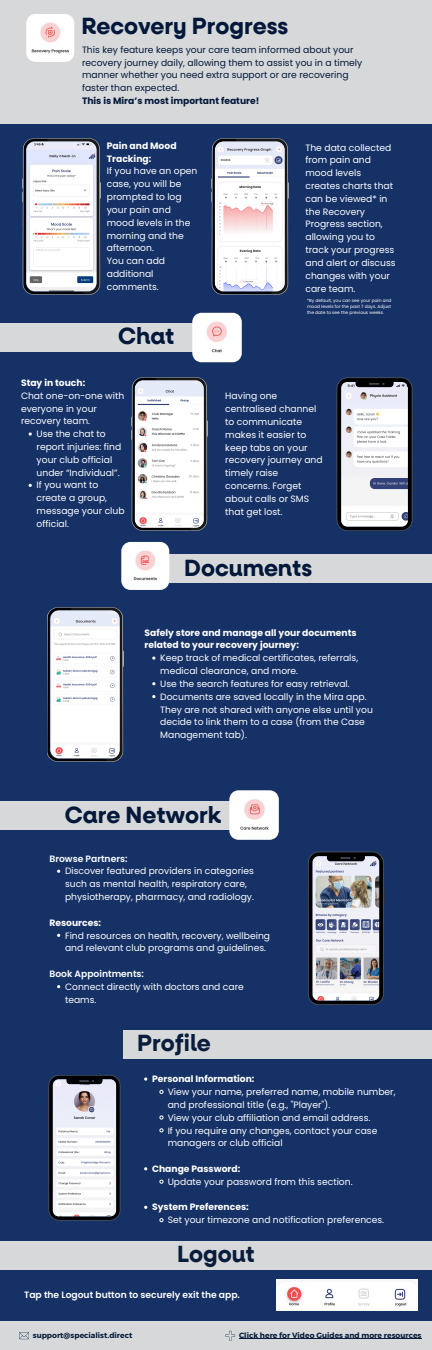
<style>
.page{position:relative;width:432px;height:1350px;background:#153166}
.page>*{position:absolute;margin:0;border:0;box-sizing:border-box;transform-origin:0 0}
.t1{font:700 23.13px "Neulis Alt";color:#01183a}
.t2{font:700 23.13px "Neulis Alt";color:#081d3c}
.t3{font:9.18px/12.8px "Poppins";color:#fff}
.t4{font:9.18px/12.8px "Poppins";color:#01183a}
.t5{font:700 9.18px/12.8px "Poppins";color:#fff}
.t6{font:600 9.18px "Poppins";color:#fff}
.t7{font:700 7.62px "Montserrat";color:#081d3c}
.t8{font:4.38px/6.1px "Poppins";color:#fff;text-align:justify}
.s1{font-weight:700}
</style>
<div class="page">
<div style="left:0;top:1321px;width:432px;height:29px;background:#d7d8d9"></div>
<div style="left:0;top:323px;width:236px;height:29px;background:#d7d8d9"></div>
<div style="left:123px;top:1030px;width:309px;height:29px;background:#d7d8d9"></div>
<div style="left:0;top:1241px;width:432px;height:29px;background:#d7d8d9"></div>
<svg style="left:48px;top:1075px;width:73px;height:146px;background:#bebfc4"></svg>
<img style="left:192px;top:313px;width:50px;height:49px">
<img style="left:131px;top:377px;width:77px;height:154px">
<svg style="left:336px;top:377px;width:78px;height:154px;background:#b7b9bf"></svg>
<div style="left:159px;top:554px;width:273px;height:29px;background:#d7d8d9"></div>
<img style="left:121px;top:542px;width:48px;height:48px;border-radius:9px">
<img style="left:47px;top:608px;width:76px;height:153px">
<div style="left:0;top:801px;width:237px;height:29px;background:#d7d8d9"></div>
<img style="left:229px;top:790px;width:50px;height:50px">
<img style="left:307px;top:852px;width:78px;height:153px">
<div style="left:0;top:0;width:432px;height:124px;background:#d7d8d9"></div>
<img style="left:26px;top:14px;width:48px;height:48px;border-radius:9px">
<img style="left:23px;top:139px;width:77px;height:155px">
<img style="left:211px;top:139px;width:78px;height:155px">
<svg style="left:19px;top:1332px;width:10px;height:7px"></svg>
<svg style="left:226px;top:1331px;width:9px;height:9px"></svg>
<img style="left:276px;top:1280px;width:142px;height:31px">
<svg style="left:144px;top:1077px;width:3px;height:4px"></svg>
<hr style="left:239px;top:1338px;width:183px;height:1px;background:#081d3c">
<svg style="left:29px;top:432px;width:3px;height:4px"></svg>
<p class="t1" style="left:81px;top:16px;width:208px">Recovery Progress</p>
<p class="t4" style="left:82px;top:43px;width:282px">This key feature keeps your care team informed about your recovery journey daily, allowing them to assist you in a timely manner whether you need extra support or are recovering faster than expected.<br><span class="s1">This is Mira’s most important feature!</span></p>
<p class="t3" style="left:305px;top:141px;width:92px">The data collected from pain and mood levels creates charts that can be viewed* in the Recovery<br>Progress section, allowing you to track your progress and alert or discuss changes with your care team.</p>
<p class="t8" style="left:307px;top:298px;width:86px">*By default, you can see your pain and mood levels for the past 7 days. Adjust the date to see the previous weeks.</p>
<p class="t3" style="left:107px;top:139px;width:92px"><span class="s1">Pain and Mood<br>Tracking:<br></span>If you have an open case, you will be prompted to log your pain and mood levels in the morning and the afternoon.<br>You can add additional comments.</p>
<p class="t1" style="left:118px;top:326px;width:58px">Chat</p>
<p class="t3" style="left:21px;top:376px;width:105px"><span class="s1">Stay in touch:<br></span>Chat one-on-one with everyone in your recovery team.</p>
<h1 class="t3" style="left:37px;top:428px;width:86px">Use the chat to report injuries: find your club official under “Individual”.</h1>
<h2 class="t3" style="left:37px;top:479px;width:90px">If you want to create a group, message your club official.</h2>
<p class="t3" style="left:225px;top:390px;width:99px">Having one centralised channel to communicate makes it easier to keep tabs on your recovery journey and timely raise concerns. Forget about calls or SMS that get lost.</p>
<p class="t1" style="left:184px;top:558px;width:129px">Documents</p>
<p class="t5" style="left:145px;top:626px;width:213px">Safely store and manage all your documents related to your recovery journey:</p>
<p class="t3" style="left:160px;top:652px;width:199px">Keep track of medical certificates, referrals, medical clearance, and more.</p>
<h2 class="t3" style="left:160px;top:677px;width:191px">Use the search features for easy retrieval.</h2>
<p class="t3" style="left:160px;top:690px;width:214px">Documents are saved locally in the Mira app.<br>They are not shared with anyone else until you decide to link them to a case (from the Case Management tab).</p>
<p class="t1" style="left:65px;top:804px;width:158px">Care Network</p>
<h2 class="t6" style="left:49px;top:852px;width:80px">Browse Partners:</h2>
<p class="t3" style="left:65px;top:865px;width:190px">Discover featured providers in categories such as mental health, respiratory care, physiotherapy, pharmacy, and radiology.</p>
<h2 class="t5" style="left:49px;top:916px;width:53px">Resources:</h2>
<p class="t3" style="left:65px;top:929px;width:207px">Find resources on health, recovery, wellbeing and relevant club programs and guidelines.</p>
<p class="t6" style="left:49px;top:967px;width:96px">Book Appointments:</p>
<h1 class="t3" style="left:65px;top:980px;width:180px">Connect directly with doctors and care teams.</h1>
<p class="t2" style="left:137px;top:1033px;width:75px">Profile</p>
<h3 class="t5" style="left:152px;top:1073px;width:104px">Personal Information:</h3>
<p class="t3" style="left:168px;top:1085px;width:229px">View your name, preferred name, mobile number, and professional title (e.g., "Player").</p>
<p class="t3" style="left:168px;top:1111px;width:204px">View your club affiliation and email address.</p>
<p class="t3" style="left:168px;top:1124px;width:211px">If you require any changes, contact your case managers or club official</p>
<p class="t5" style="left:152px;top:1162px;width:90px">Change Password:</p>
<h3 class="t3" style="left:168px;top:1175px;width:186px">Update your password from this section.</h3>
<p class="t5" style="left:152px;top:1201px;width:98px">System Preferences:</p>
<p class="t3" style="left:168px;top:1214px;width:218px">Set your timezone and notification preferences.</p>
<p class="t2" style="left:177px;top:1244px;width:79px">Logout</p>
<p class="t6" style="left:24px;top:1288px;width:217px">Tap the Logout button to securely exit the app.</p>
<h1 class="t7" style="left:33px;top:1330px;width:101px">support@specialist.direct</h1>
<p class="t7" style="left:239px;top:1330px;width:184px">Click here for Video Guides and more resources</p>
</div>
